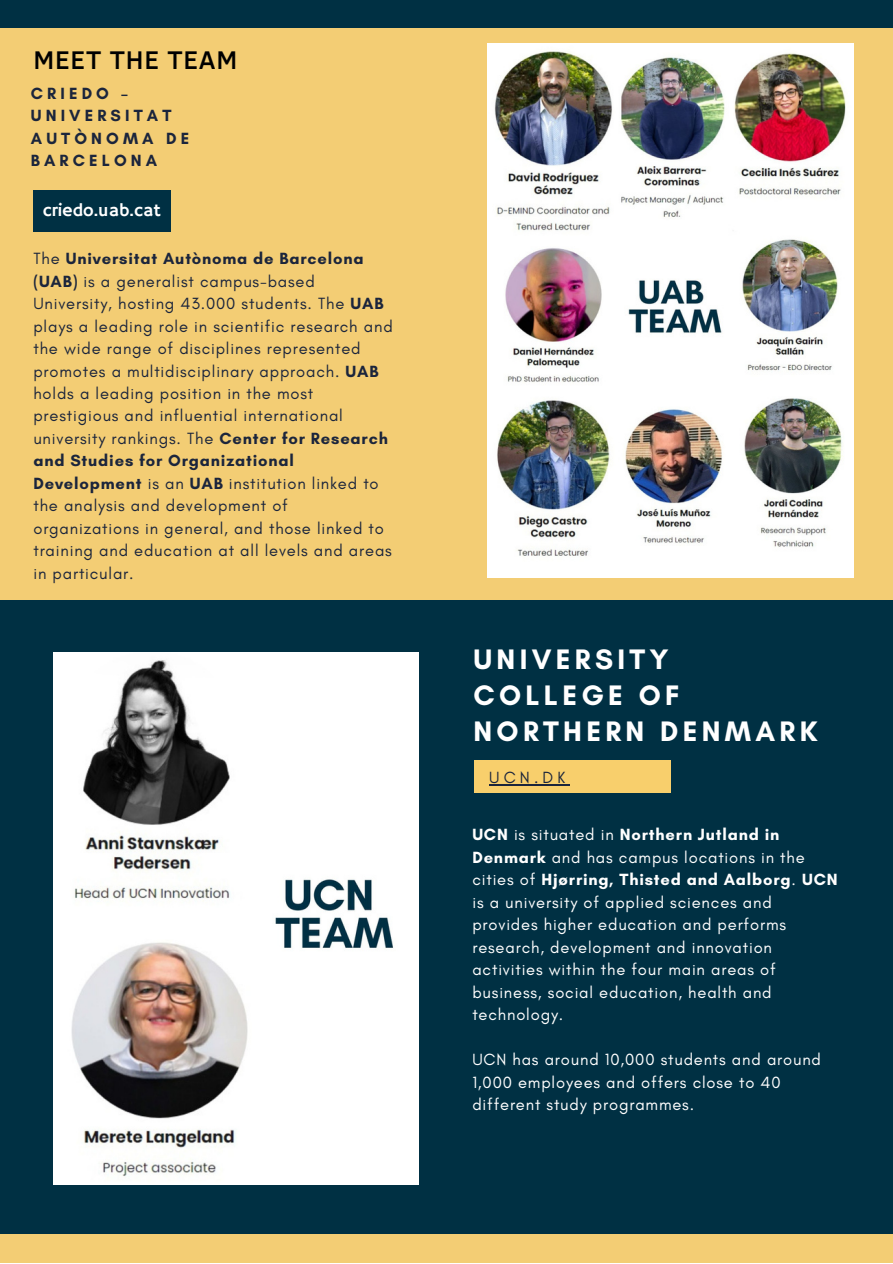
<style>
.page{position:relative;width:893px;height:1264px;background:#fff}
.page>*{position:absolute;margin:0;border:0;box-sizing:border-box;transform-origin:0 0}
.t1{font:700 28.65px/36px "Glacial Indifference";letter-spacing:.15em;color:#fff}
.t2{font:500 26.25px "Clear Sans";letter-spacing:.03em;color:#000}
.t3{font:18px "Hammersmith One";color:#fff}
.t4{font:16.5px/22.5px "Glacial Indifference";letter-spacing:.05em;color:#1b253c}
.t5{font:16.5px/22.5px "Glacial Indifference";letter-spacing:.05em;color:#fff}
.t6{font:700 16.5px/22.5px "Glacial Indifference";letter-spacing:.25em;color:#1b253c}
.s1{font-weight:700}
</style>
<div class="page">
<div style="left:0;top:0;width:892px;height:1262px;background:#f3cd74"></div>
<div style="left:0;top:600px;width:892px;height:634px;background:#003043"></div>
<div style="left:0;top:0;width:892px;height:27px;background:#003043"></div>
<img style="left:487px;top:43px;width:366px;height:534px">
<img style="left:54px;top:652px;width:364px;height:532px">
<div style="left:474px;top:760px;width:196px;height:32px;background:#f8cf6c"></div>
<div style="left:33px;top:190px;width:137px;height:42px;background:#003043"></div>
<hr style="left:489px;top:784px;width:80px;height:1px;background:#1b253c">
<h2 class="t2" style="left:33px;top:40px;width:205px">MEET THE TEAM</h2>
<p class="t6" style="left:31px;top:82px;width:160px">CRIEDO –<br>UNIVERSITAT<br>AUTÒNOMA DE<br>BARCELONA</p>
<p class="t3" style="left:43px;top:200px;width:120px">criedo.uab.cat</p>
<p class="t4" style="left:33px;top:247px;width:361px">The <span class="s1">Universitat Autònoma de Barcelona (UAB)</span> is a generalist campus-based University, hosting 43.000 students. The <span class="s1">UAB </span>plays a leading role in scientific research and the wide range of disciplines represented promotes a multidisciplinary approach. <span class="s1">UAB </span>holds a leading position in the most prestigious and influential international university rankings. The <span class="s1">Center for Research and Studies for Organizational Development</span> is an <span class="s1">UAB</span> institution linked to the analysis and development of organizations in general, and those linked to training and education at all levels and areas in particular.</p>
<h1 class="t1" style="left:473px;top:641px;width:345px">UNIVERSITY<br>COLLEGE OF<br>NORTHERN DENMARK</h1>
<p class="t4" style="left:489px;top:766px;width:77px">UCN.DK</p>
<p class="t5" style="left:472px;top:823px;width:366px"><span class="s1">UCN</span> is situated in <span class="s1">Northern Jutland in Denmark</span> and has campus locations in the cities of <span class="s1">Hjørring, Thisted and Aalborg</span>. <span class="s1">UCN </span>is a university of applied sciences and provides higher education and performs research, development and innovation activities within the four main areas of business, social education, health and technology.</p>
<p class="t5" style="left:472px;top:1047px;width:350px">UCN has around 10,000 students and around<br>1,000 employees and offers close to 40 different study programmes.</p>
</div>
